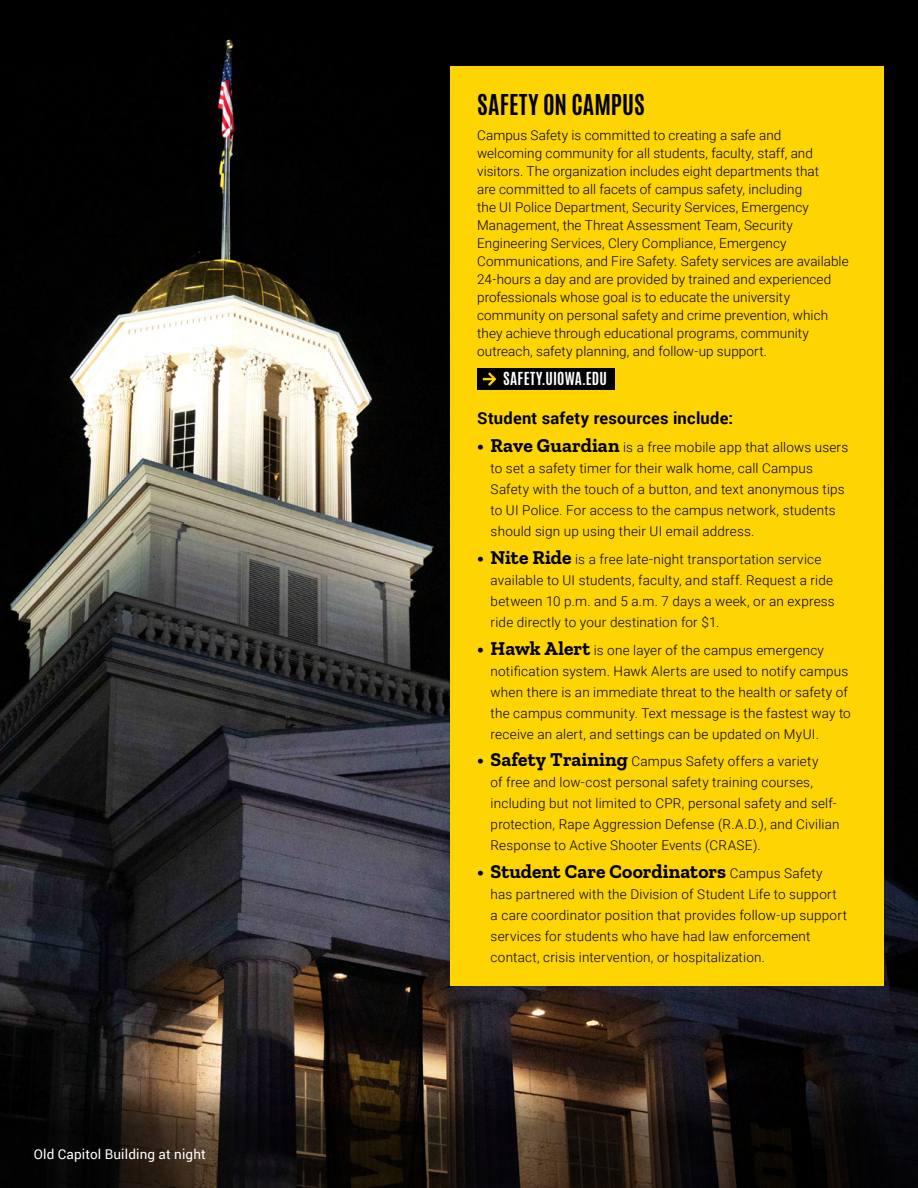
<style>
.page{position:relative;width:918px;height:1188px;background:#fff}
.page>*{position:absolute;margin:0;border:0;box-sizing:border-box;transform-origin:0 0}
.body{font:700 24px "Antonio";letter-spacing:.005em;color:#000}
.t1{font:700 19.5px "Zilla Slab";letter-spacing:.005em;color:#000}
.body-2{font:700 16.5px "Roboto";letter-spacing:.015em;color:#000}
.body-3{font:700 15px "Antonio";letter-spacing:.01em;color:#fff}
.body-4{font:300 13.5px/21px "Roboto";letter-spacing:.01em;color:#000}
.body-5{font:13.5px "Roboto";letter-spacing:.01em;color:#fff}
.s1{font-family:"Zilla Slab";font-weight:700;font-size:19.5px}
.s2{font-family:"Roboto";font-weight:300;font-size:13.5px}
</style>
<div class="page">
<img style="left:0;top:0;width:918px;height:1069px">
<svg style="left:0;top:1069px;width:918px;height:119px;background:#221a14"></svg>
<div style="left:450px;top:66px;width:434px;height:920px;background:#fed503"></div>
<div style="left:477px;top:368px;width:138px;height:22px;background:#010203"></div>
<svg style="left:483px;top:372px;width:13px;height:14px"></svg>
<div style="left:449px;top:27px;width:20px;height:20px;background:#000;border-radius:50%"></div>
<p class="body-5" style="left:34px;top:1145px;width:174px">Old Capitol Building at night</p>
<p class="body" style="left:477px;top:87px;width:169px">SAFETY ON CAMPUS</p>
<p class="body-4" style="left:477px;top:125px;width:373px;line-height:18px">Campus Safety is committed to creating a safe and welcoming community for all students, faculty, staff, and visitors. The organization includes eight departments that<br>are committed to all facets of campus safety, including<br>the UI Police Department, Security Services, Emergency Management, the Threat Assessment Team, Security Engineering Services, Clery Compliance, Emergency Communications, and Fire Safety. Safety services are available 24-hours a day and are provided by trained and experienced professionals whose goal is to educate the university community on personal safety and crime prevention, which they achieve through educational programs, community outreach, safety planning, and follow-up support.</p>
<p class="body-3" style="left:503px;top:368px;width:105px">SAFETY.UIOWA.EDU</p>
<p class="body-2" style="left:477px;top:407px;width:258px">Student safety resources include:</p>
<p class="body-4" style="left:491px;top:436px;width:359px;text-indent:-13px"><span class="s1">• Rave Guardian</span> is a free mobile app that allows users to set a safety timer for their walk home, call Campus Safety with the touch of a button, and text anonymous tips to UI Police. For access to the campus network, students should sign up using their UI email address.</p>
<p class="body-4" style="left:491px;top:548px;width:346px;text-indent:-13px"><span class="s1">• Nite Ride</span> is a free late-night transportation service available to UI students, faculty, and staff. Request a ride between 10 p.m. and 5 a.m. 7 days a week, or an express ride directly to your destination for $1.</p>
<p class="body-4" style="left:491px;top:639px;width:362px;text-indent:-14px"><span class="s1">• Hawk Alert</span> is one layer of the campus emergency notification system. Hawk Alerts are used to notify campus when there is an immediate threat to the health or safety of the campus community. Text message is the fastest way to receive an alert, and settings can be updated on MyUI.</p>
<p class="body-4" style="left:491px;top:751px;width:350px;text-indent:-13px"><span class="s1">• Safety Training</span> Campus Safety offers a variety<br>of free and low-cost personal safety training courses, including but not limited to CPR, personal safety and self&shy;protection, Rape Aggression Defense (R.A.D.), and Civilian Response to Active Shooter Events (CRASE).</p>
<p class="t1" style="left:477px;top:861px;width:347px">• Student Care Coordinators <span class="s2">Campus Safety</span></p>
<p class="body-4" style="left:491px;top:883px;width:358px">has partnered with the Division of Student Life to support a care coordinator position that provides follow-up support services for students who have had law enforcement contact, crisis intervention, or hospitalization.</p>
</div>
